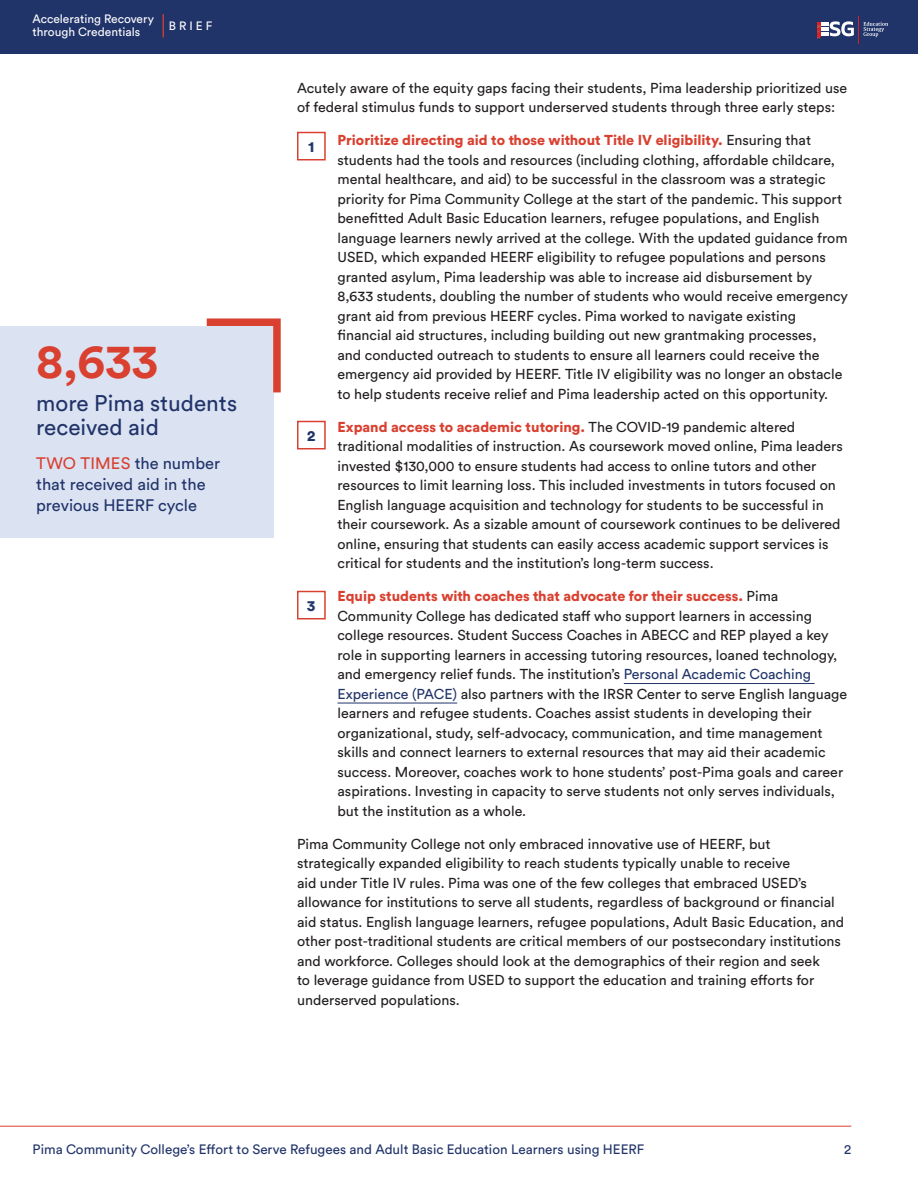
<style>
.page{position:relative;width:918px;height:1188px;background:#fff}
.page>*{position:absolute;margin:0;border:0;box-sizing:border-box;transform-origin:0 0}
.Body{font:700 48px "Circular Std";color:#d94030}
.Body-2{font:22.5px/24px "Circular Std";color:#21346a}
.Body-3{font:16.5px/21px "Circular Std";color:#21346a}
.t1{font:900 15px "Circular Std";color:#21346a}
.Body-4{font:14.25px/19.5px "Circular Std";color:#231f20}
.t2{font:13.5px "Circular Std";color:#21346a}
.t3{font:12px/13.8px "Circular Std";color:#fff}
.s1{color:#d94030}
.s2{font-weight:900;color:#d94030}
.s3{color:#21346a}
</style>
<div class="page">
<hr style="left:0;top:1126px;width:851px;height:1px;background:#d94030">
<div style="left:0;top:0;width:918px;height:54px;background:#21346a"></div>
<svg style="left:817px;top:16px;width:71px;height:27px"></svg>
<svg style="left:163px;top:14px;width:1px;height:24px"></svg>
<hr style="left:624px;top:683px;width:191px;height:1px;background:#21346a">
<hr style="left:338px;top:703px;width:119px;height:1px;background:#21346a">
<div style="left:0;top:326px;width:273px;height:212px;background:#dbe2f2"></div>
<svg style="left:206px;top:318px;width:75px;height:82px"></svg>
<div style="left:297px;top:132px;width:29px;height:28px;border:2px solid #d94030"></div>
<div style="left:297px;top:421px;width:29px;height:28px;border:2px solid #d94030"></div>
<div style="left:297px;top:591px;width:29px;height:28px;border:2px solid #d94030"></div>
<p class="t3" style="left:33px;top:11px;width:123px">Accelerating Recovery through Credentials</p>
<p class="t3" style="left:169px;top:18px;width:45px">BRIEF</p>
<p class="Body" style="left:36px;top:330px;width:124px">8,633</p>
<p class="Body-2" style="left:36px;top:390px;width:203px">more Pima students received aid</p>
<p class="Body-3" style="left:36px;top:453px;width:186px"><span class="s1">TWO TIMES</span> the number that received aid in the previous HEERF cycle</p>
<p class="Body-4" style="left:297px;top:78px;width:552px">Acutely aware of the equity gaps facing their students, Pima leadership prioritized use of federal stimulus funds to support underserved students through three early steps:</p>
<p class="Body-4" style="left:338px;top:130px;width:512px"><span class="s2">Prioritize directing aid to those without Title IV eligibility.</span> Ensuring that students had the tools and resources (including clothing, affordable childcare, mental healthcare, and aid) to be successful in the classroom was a strategic priority for Pima Community College at the start of the pandemic. This support benefitted Adult Basic Education learners, refugee populations, and English language learners newly arrived at the college. With the updated guidance from USED, which expanded HEERF eligibility to refugee populations and persons granted asylum, Pima leadership was able to increase aid disbursement by 8,633 students, doubling the number of students who would receive emergency grant aid from previous HEERF cycles. Pima worked to navigate existing financial aid structures, including building out new grantmaking processes,<br>and conducted outreach to students to ensure all learners could receive the emergency aid provided by HEERF. Title IV eligibility was no longer an obstacle to help students receive relief and Pima leadership acted on this opportunity.</p>
<p class="Body-4" style="left:338px;top:417px;width:507px"><span class="s2">Expand access to academic tutoring.</span> The COVID-19 pandemic altered traditional modalities of instruction. As coursework moved online, Pima leaders invested $130,000 to ensure students had access to online tutors and other resources to limit learning loss. This included investments in tutors focused on English language acquisition and technology for students to be successful in their coursework. As a sizable amount of coursework continues to be delivered online, ensuring that students can easily access academic support services is critical for students and the institution’s long-term success.</p>
<p class="Body-4" style="left:338px;top:586px;width:511px"><span class="s2">Equip students with coaches that advocate for their success.</span> Pima Community College has dedicated staff who support learners in accessing college resources. Student Success Coaches in ABECC and REP played a key role in supporting learners in accessing tutoring resources, loaned technology, and emergency relief funds. The institution’s <span class="s3">Personal Academic Coaching Experience (PACE)</span> also partners with the IRSR Center to serve English language learners and refugee students. Coaches assist students in developing their organizational, study, self-advocacy, communication, and time management skills and connect learners to external resources that may aid their academic success. Moreover, coaches work to hone students’ post-Pima goals and career aspirations. Investing in capacity to serve students not only serves individuals, but the institution as a whole.</p>
<p class="Body-4" style="left:297px;top:834px;width:549px">Pima Community College not only embraced innovative use of HEERF, but strategically expanded eligibility to reach students typically unable to receive<br>aid under Title IV rules. Pima was one of the few colleges that embraced USED’s allowance for institutions to serve all students, regardless of background or financial aid status. English language learners, refugee populations, Adult Basic Education, and other post-traditional students are critical members of our postsecondary institutions and workforce. Colleges should look at the demographics of their region and seek<br>to leverage guidance from USED to support the education and training efforts for underserved populations.</p>
<p class="t1" style="left:308px;top:137px;width:8px">1</p>
<p class="t1" style="left:307px;top:426px;width:10px">2</p>
<p class="t1" style="left:307px;top:596px;width:10px">3</p>
<p class="t2" style="left:33px;top:1141px;width:613px">Pima Community College’s Effort to Serve Refugees and Adult Basic Education Learners using HEERF</p>
<p class="t2" style="left:844px;top:1141px;width:9px">2</p>
</div>
